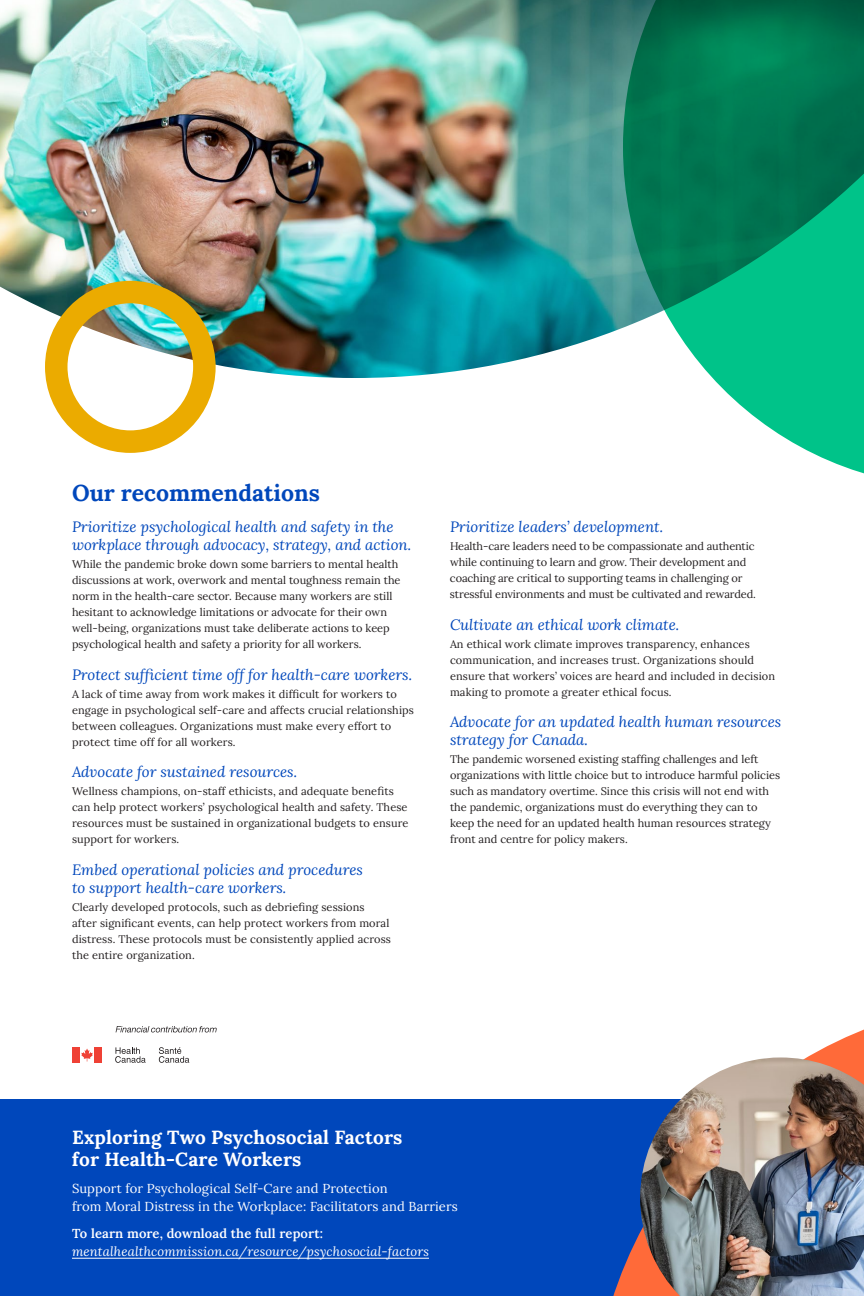
<style>
.page{position:relative;width:864px;height:1296px;background:#fff}
.page>*{position:absolute;margin:0;border:0;box-sizing:border-box;transform-origin:0 0}
.t1{font:700 23px "Lora";color:#0047bb}
.Body{font:700 19px/22px "Lora";letter-spacing:.01em;color:#fff}
.H3_P2{font:italic 15px/18px "Lora";color:#0047bb}
.Body-2{font:13px/18px "Lora";letter-spacing:.01em;color:#fff}
.Intro{font:italic 13px/18px "Lora";letter-spacing:.01em;color:#fff}
.Body-3{font:11px/16px "Lora";color:#231f20}
.s1{font-weight:600;font-style:normal}
</style>
<div class="page">
<div style="left:0;top:1100px;width:864px;height:196px;background:#0047bb"></div>
<img style="left:0;top:0;width:623px;height:378px">
<div style="left:45px;top:281px;width:171px;height:172px;border:22px solid #ebab00;border-radius:50%"></div>
<svg style="left:592px;top:1029px;width:272px;height:267px"></svg>
<svg style="left:623px;top:0;width:241px;height:474px"></svg>
<div style="left:72px;top:1047px;width:8px;height:16px;background:#ef4135"></div>
<svg style="left:81px;top:1049px;width:12px;height:12px"></svg>
<div style="left:95px;top:1047px;width:7px;height:16px;background:#ef4135"></div>
<svg style="left:115px;top:1047px;width:31px;height:16px"></svg>
<svg style="left:159px;top:1047px;width:30px;height:16px"></svg>
<svg style="left:116px;top:1026px;width:101px;height:6px"></svg>
<hr style="left:72px;top:1258px;width:357px;height:1px;background:#fff">
<img style="left:640px;top:1057px;width:224px;height:239px">
<h2 class="t1" style="left:72px;top:475px;width:249px">Our recommendations</h2>
<h3 class="H3_P2" style="left:72px;top:517px;width:341px">Prioritize psychological health and safety in the workplace through advocacy, strategy, and action.</h3>
<p class="Body-3" style="left:72px;top:556px;width:330px">While the pandemic broke down some barriers to mental health discussions at work, overwork and mental toughness remain the norm in the health-care sector. Because many workers are still hesitant to acknowledge limitations or advocate for their own well-being, organizations must take deliberate actions to keep psychological health and safety a priority for all workers.</p>
<h3 class="H3_P2" style="left:72px;top:665px;width:342px">Protect sufficient time off for health-care workers.</h3>
<p class="Body-3" style="left:72px;top:685px;width:343px">A lack of time away from work makes it difficult for workers to engage in psychological self-care and affects crucial relationships between colleagues. Organizations must make every effort to protect time off for all workers.</p>
<h3 class="H3_P2" style="left:72px;top:762px;width:227px">Advocate for sustained resources.</h3>
<p class="Body-3" style="left:72px;top:783px;width:338px">Wellness champions, on-staff ethicists, and adequate benefits can help protect workers’ psychological health and safety. These resources must be sustained in organizational budgets to ensure support for workers.</p>
<h3 class="H3_P2" style="left:72px;top:860px;width:292px">Embed operational policies and procedures to support health-care workers.</h3>
<p class="Body-3" style="left:72px;top:898px;width:321px">Clearly developed protocols, such as debriefing sessions after significant events, can help protect workers from moral distress. These protocols must be consistently applied across the entire organization.</p>
<h3 class="H3_P2" style="left:450px;top:517px;width:215px">Prioritize leaders’ development.</h3>
<p class="Body-3" style="left:450px;top:538px;width:307px">Health-care leaders need to be compassionate and authentic while continuing to learn and grow. Their development and coaching are critical to supporting teams in challenging or stressful environments and must be cultivated and rewarded.</p>
<h3 class="H3_P2" style="left:450px;top:615px;width:231px">Cultivate an ethical work climate.</h3>
<p class="Body-3" style="left:450px;top:635px;width:327px">An ethical work climate improves transparency, enhances communication, and increases trust. Organizations should ensure that workers’ voices are heard and included in decision making to promote a greater ethical focus.</p>
<h3 class="H3_P2" style="left:450px;top:712px;width:333px">Advocate for an updated health human resources strategy for Canada.</h3>
<p class="Body-3" style="left:450px;top:751px;width:332px">The pandemic worsened existing staffing challenges and left organizations with little choice but to introduce harmful policies such as mandatory overtime. Since this crisis will not end with the pandemic, organizations must do everything they can to keep the need for an updated health human resources strategy front and centre for policy makers.</p>
<p class="Body" style="left:72px;top:1125px;width:332px">Exploring Two Psychosocial Factors for Health-Care Workers</p>
<p class="Body-2" style="left:72px;top:1179px;width:387px">Support for Psychological Self-Care and Protection<br>from Moral Distress in the Workplace: Facilitators and Barriers</p>
<p class="Intro" style="left:72px;top:1224px;width:359px"><span class="s1">To learn more, download the full report: </span>mentalhealthcommission.ca/resource/psychosocial-factors</p>
</div>
